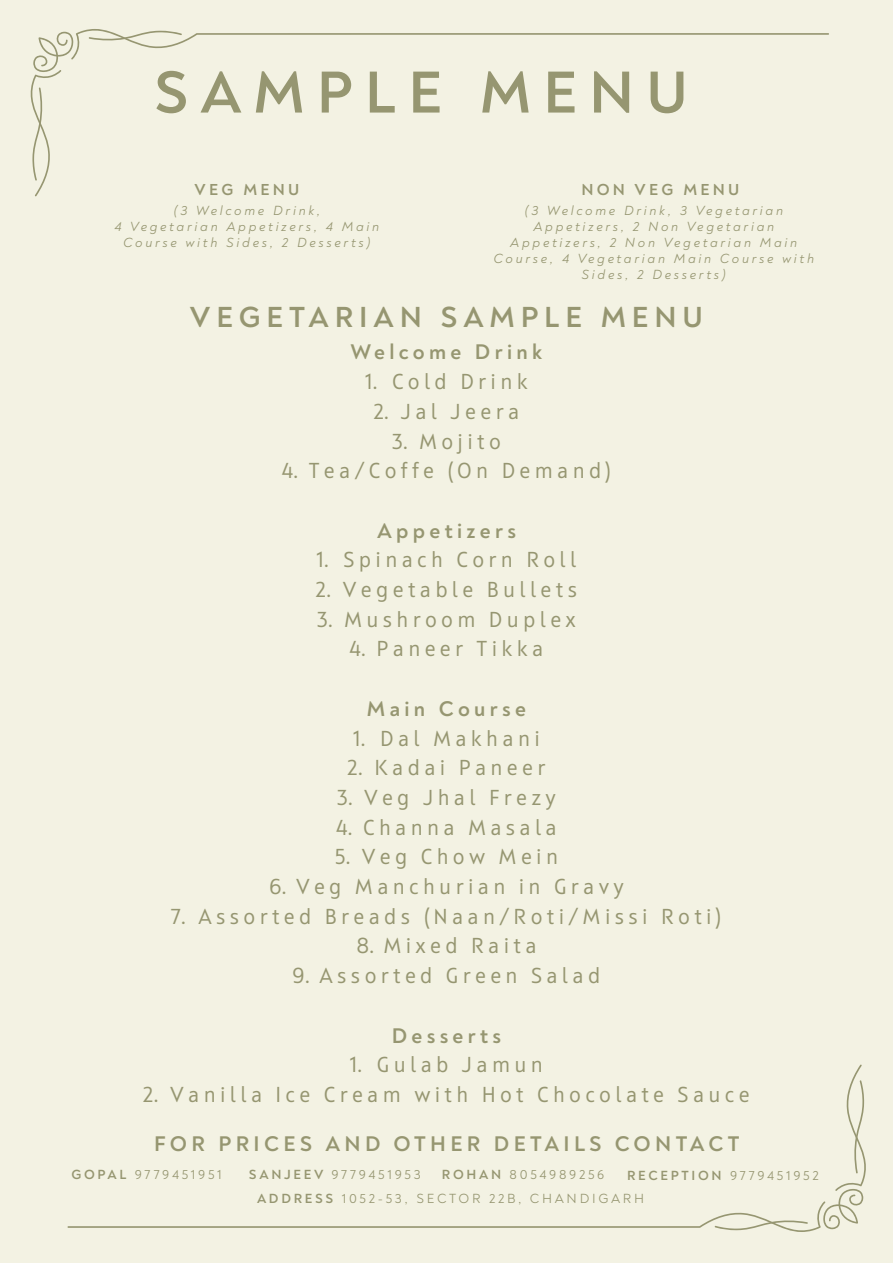
<style>
.page{position:relative;width:893px;height:1263px;background:#f3f2e3}
.page>*{position:absolute;margin:0;border:0;box-sizing:border-box;transform-origin:0 0}
.t1{font:700 60.3px "Noah";letter-spacing:.2em;color:#969671}
.t2{font:700 29.55px "Noah";letter-spacing:.2em;color:#969671}
.t3{font:21.6px "Squad";letter-spacing:.2em;color:#969671}
.t4{font:700 21.6px "Noah";letter-spacing:.2em;color:#969671}
.t5{font:700 16.2px "Noah";letter-spacing:.2em;color:#969671}
.t6{font:italic 13.5px/16.2px "Noah";letter-spacing:.2em;color:#969671;text-align:center}
.t7{font:13.5px/23.2px "Noah";letter-spacing:.2em;color:#969671}
.s1{font-weight:700}
</style>
<div class="page">
<svg style="left:68px;top:1064px;width:798px;height:168px"></svg>
<svg style="left:30px;top:29px;width:799px;height:167px"></svg>
<h1 class="t1" style="left:154px;top:54px;width:535px">SAMPLE MENU</h1>
<p class="t5" style="left:195px;top:179px;width:106px">VEG MENU</p>
<p class="t6" style="left:115px;top:202px;width:266px">(3 Welcome Drink,<br>4 Vegetarian Appetizers, 4 Main<br>Course with Sides, 2 Desserts)</p>
<p class="t5" style="left:581px;top:179px;width:159px">NON VEG MENU</p>
<p class="t6" style="left:493px;top:202px;width:322px">(3 Welcome Drink, 3 Vegetarian<br>Appetizers, 2 Non Vegetarian<br>Appetizers, 2 Non Vegetarian Main<br>Course, 4 Vegetarian Main Course with<br>Sides, 2 Desserts)</p>
<h2 class="t2" style="left:190px;top:298px;width:514px">VEGETARIAN SAMPLE MENU</h2>
<p class="t4" style="left:351px;top:339px;width:193px">Welcome Drink</p>
<p class="t3" style="left:365px;top:369px;width:164px">1. Cold Drink</p>
<p class="t3" style="left:374px;top:398px;width:147px">2. Jal Jeera</p>
<p class="t3" style="left:392px;top:428px;width:110px">3. Mojito</p>
<p class="t3" style="left:282px;top:458px;width:331px">4. Tea/Coffe (On Demand)</p>
<p class="t4" style="left:377px;top:517px;width:140px">Appetizers</p>
<p class="t3" style="left:317px;top:547px;width:261px">1. Spinach Corn Roll</p>
<p class="t3" style="left:316px;top:576px;width:263px">2. Vegetable Bullets</p>
<p class="t3" style="left:317px;top:606px;width:260px">3. Mushroom Duplex</p>
<p class="t3" style="left:350px;top:636px;width:195px">4. Paneer Tikka</p>
<p class="t4" style="left:367px;top:695px;width:161px">Main Course</p>
<p class="t3" style="left:353px;top:725px;width:188px">1. Dal Makhani</p>
<p class="t3" style="left:347px;top:755px;width:199px">2. Kadai Paneer</p>
<p class="t3" style="left:337px;top:784px;width:220px">3. Veg Jhal Frezy</p>
<p class="t3" style="left:336px;top:814px;width:222px">4. Channa Masala</p>
<p class="t3" style="left:335px;top:844px;width:225px">5. Veg Chow Mein</p>
<p class="t3" style="left:269px;top:873px;width:356px">6. Veg Manchurian in Gravy</p>
<p class="t3" style="left:172px;top:903px;width:551px">7. Assorted Breads (Naan/Roti/Missi Roti)</p>
<p class="t3" style="left:356px;top:933px;width:182px">8. Mixed Raita</p>
<p class="t3" style="left:293px;top:963px;width:309px">9. Assorted Green Salad</p>
<p class="t4" style="left:392px;top:1022px;width:111px">Desserts</p>
<p class="t3" style="left:350px;top:1052px;width:195px">1. Gulab Jamun</p>
<p class="t3" style="left:143px;top:1081px;width:608px">2. Vanilla Ice Cream with Hot Chocolate Sauce</p>
<p class="t4" style="left:154px;top:1130px;width:587px">FOR PRICES AND OTHER DETAILS CONTACT</p>
<p class="t7" style="left:71px;top:1163px;width:152px"><span class="s1">GOPAL</span> 9779451951</p>
<p class="t7" style="left:249px;top:1163px;width:173px"><span class="s1">SANJEEV</span> 9779451953</p>
<p class="t7" style="left:442px;top:1163px;width:164px"><span class="s1">ROHAN</span> 8054989256</p>
<p class="t7" style="left:257px;top:1164px;width:563px;text-indent:370px"><span class="s1">RECEPTION</span> 9779451952<br><span class="s1">ADDRESS</span> 1052-53, SECTOR 22B, CHANDIGARH</p>
</div>
